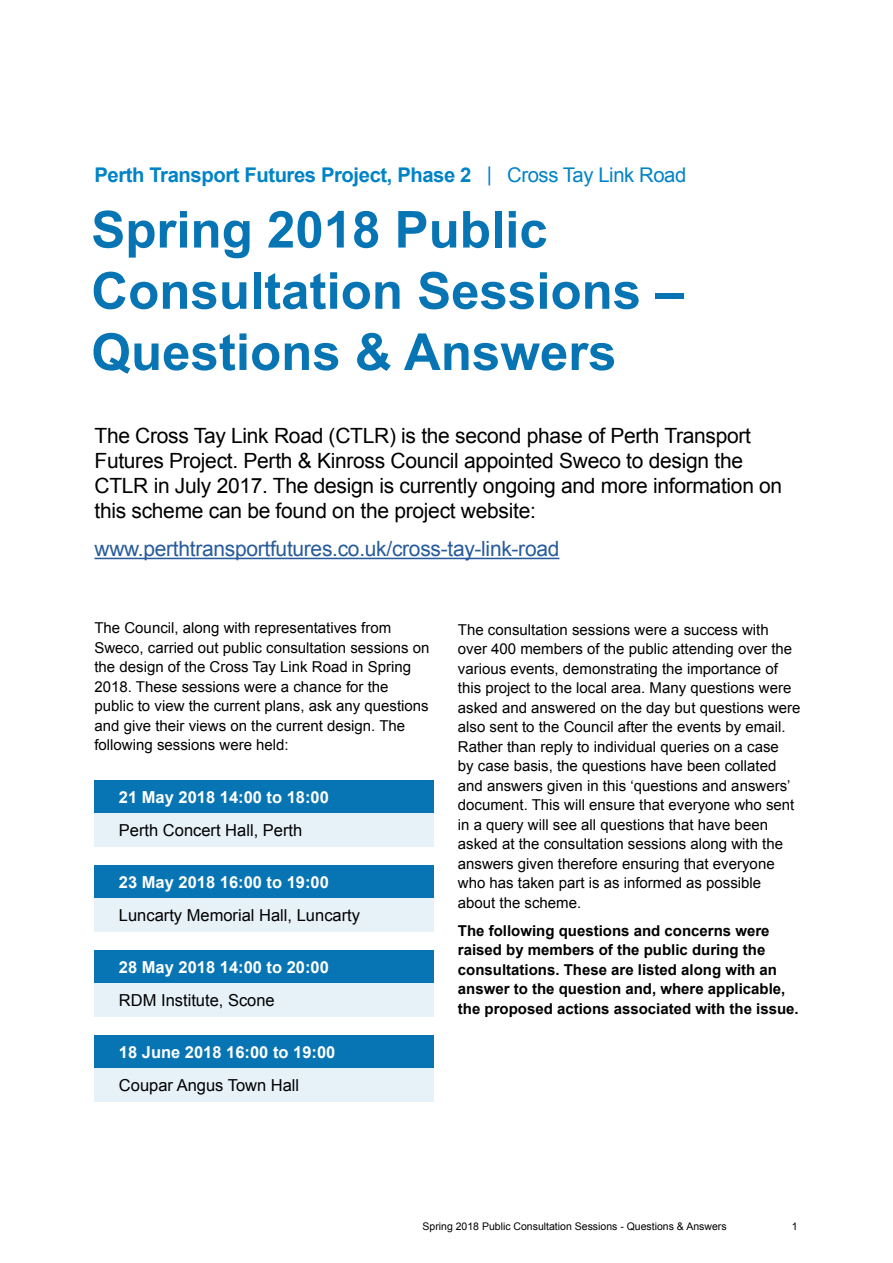
<style>
.page{position:relative;width:893px;height:1263px;background:#fff}
.page>*{position:absolute;margin:0;border:0;box-sizing:border-box;transform-origin:0 0}
.t1{font:700 51px/61.2px "Arial";color:#0775b4}
.t2{font:21px/25.2px "Arial";letter-spacing:-.015em;color:#000}
.t3{font:21px "Arial";letter-spacing:-.015em;color:#275b9b}
.t4{font:700 20.25px "Arial";letter-spacing:-.02em;color:#0083c7}
.t5{font:16.5px "Arial";color:#000}
.t6{font:700 16.5px "Arial";color:#fff}
.t7{font:15px/19.5px "Arial";color:#000}
.t8{font:700 15px/19.5px "Arial";color:#000}
.t9{font:10.5px "Arial";color:#000}
.s1{font-weight:400}
</style>
<div class="page">
<hr style="left:94px;top:558px;width:465px;height:1px;background:#275b9b">
<div style="left:94px;top:780px;width:340px;height:33px;background:#0775b4"></div>
<div style="left:94px;top:813px;width:340px;height:33px;background:#e6f1f8"></div>
<div style="left:94px;top:865px;width:340px;height:33px;background:#0775b4"></div>
<div style="left:94px;top:898px;width:340px;height:33px;background:#e6f1f8"></div>
<div style="left:94px;top:950px;width:340px;height:33px;background:#0775b4"></div>
<div style="left:94px;top:983px;width:340px;height:33px;background:#e6f1f8"></div>
<div style="left:94px;top:1035px;width:340px;height:33px;background:#0775b4"></div>
<div style="left:94px;top:1068px;width:340px;height:33px;background:#e6f1f8"></div>
<h3 class="t4" style="left:94px;top:161px;width:593px">Perth Transport Futures Project, Phase 2 <span class="s1">| Cross Tay Link Road</span></h3>
<h1 class="t1" style="left:91px;top:201px;width:594px">Spring 2018 Public<br>Consultation Sessions –<br>Questions &amp; Answers</h1>
<p class="t2" style="left:94px;top:423px;width:689px">The Cross Tay Link Road (CTLR) is the second phase of Perth Transport Futures Project. Perth &amp; Kinross Council appointed Sweco to design the CTLR in July 2017. The design is currently ongoing and more information on this scheme can be found on the project website:</p>
<h2 class="t3" style="left:94px;top:535px;width:466px">www.perthtransportfutures.co.uk/cross-tay-link-road</h2>
<p class="t7" style="left:94px;top:618px;width:337px">The Council, along with representatives from Sweco, carried out public consultation sessions on the design of the Cross Tay Link Road in Spring 2018. These sessions were a chance for the public to view the current plans, ask any questions and give their views on the current design. The following sessions were held:</p>
<p class="t6" style="left:119px;top:786px;width:212px">21 May 2018 14:00 to 18:00</p>
<p class="t5" style="left:119px;top:819px;width:185px">Perth Concert Hall, Perth</p>
<p class="t6" style="left:119px;top:871px;width:212px">23 May 2018 16:00 to 19:00</p>
<p class="t5" style="left:119px;top:904px;width:243px">Luncarty Memorial Hall, Luncarty</p>
<p class="t6" style="left:119px;top:956px;width:212px">28 May 2018 14:00 to 20:00</p>
<p class="t5" style="left:119px;top:989px;width:157px">RDM Institute, Scone</p>
<p class="t6" style="left:119px;top:1041px;width:218px">18 June 2018 16:00 to 19:00</p>
<p class="t5" style="left:119px;top:1074px;width:182px">Coupar Angus Town Hall</p>
<p class="t7" style="left:458px;top:620px;width:344px">The consultation sessions were a success with over 400 members of the public attending over the various events, demonstrating the importance of this project to the local area. Many questions were asked and answered on the day but questions were also sent to the Council after the events by email.<br>Rather than reply to individual queries on a case<br>by case basis, the questions have been collated and answers given in this ‘questions and answers’ document. This will ensure that everyone who sent in a query will see all questions that have been asked at the consultation sessions along with the answers given therefore ensuring that everyone who has taken part is as informed as possible about the scheme.</p>
<p class="t8" style="left:458px;top:921px;width:342px">The following questions and concerns were raised by members of the public during the consultations. These are listed along with an answer to the question and, where applicable, the proposed actions associated with the issue.</p>
<p class="t9" style="left:422px;top:1220px;width:306px">Spring 2018 Public Consultation Sessions - Questions &amp; Answers</p>
<p class="t9" style="left:792px;top:1220px;width:7px">1</p>
</div>
